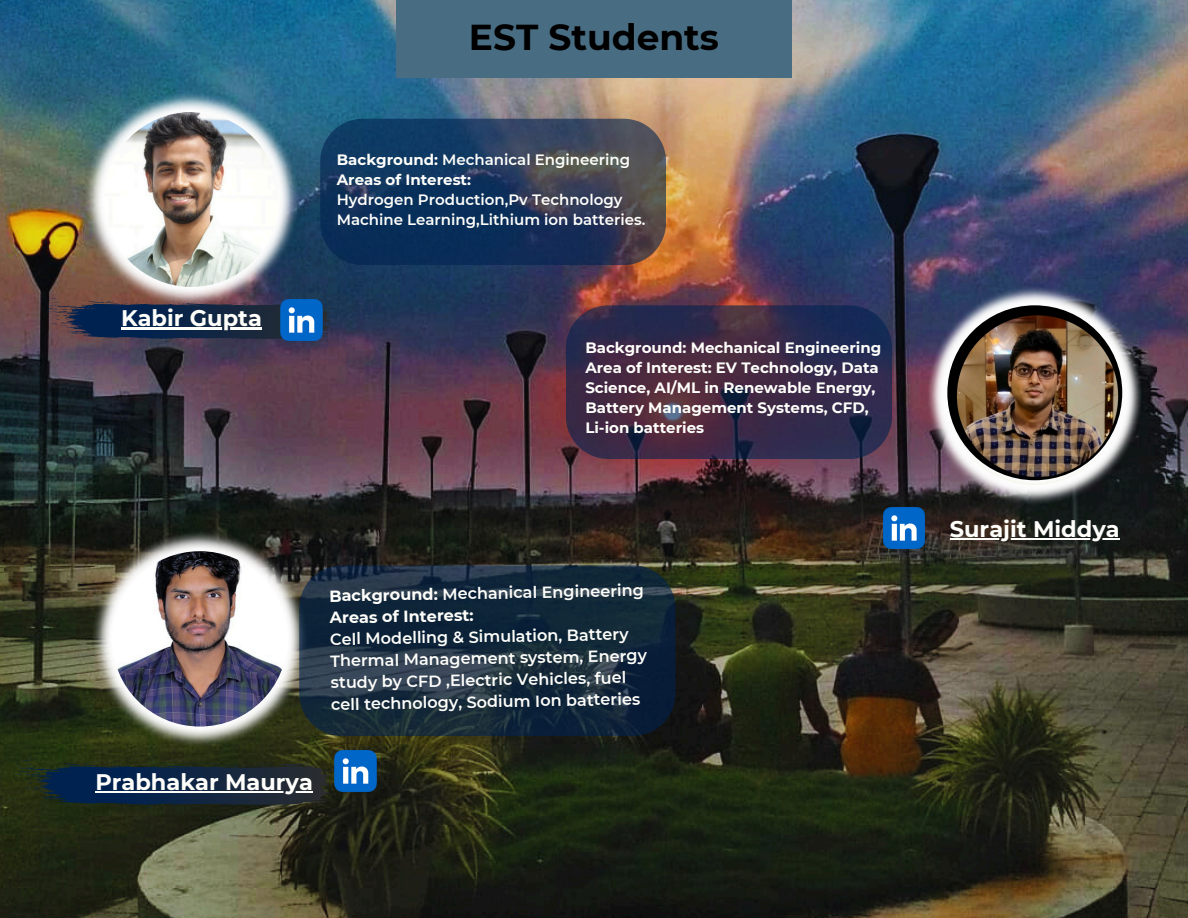
<style>
.page{position:relative;width:1188px;height:918px;background:#fff}
.page>*{position:absolute;margin:0;border:0;box-sizing:border-box;transform-origin:0 0}
.t1{font:700 36px "Montserrat";color:#000}
.t2{font:700 22.5px "Montserrat";color:#fefefa}
.t3{font:600 16.05px/21.8px "Montserrat";color:#fefefa}
.t4{font:700 16.05px "Montserrat";color:#fefefa}
.t5{font:700 15px/20.2px "Montserrat";color:#fefefa}
.t6{font:600 15px "Montserrat";color:#fefefa}
.s1{font-weight:700}
</style>
<div class="page">
<img style="left:0;top:0;width:1188px;height:918px">
<img style="left:84px;top:92px;width:215px;height:206px">
<img style="left:104px;top:112px;width:175px;height:175px;border-radius:50%">
<img style="left:939px;top:500px;width:204px;height:5px">
<img style="left:92px;top:531px;width:216px;height:216px">
<img style="left:112px;top:551px;width:175px;height:176px;border-radius:50%">
<svg style="left:43px;top:298px;width:224px;height:44px;background:#2b3149"></svg>
<svg style="left:14px;top:760px;width:323px;height:48px;background:#1a2b36"></svg>
<svg style="left:320px;top:119px;width:346px;height:146px;background:#243b5a"></svg>
<div style="left:396px;top:0;width:396px;height:77px;background:#486d83"></div>
<svg style="left:566px;top:305px;width:326px;height:154px;background:#392a48"></svg>
<svg style="left:299px;top:565px;width:376px;height:171px;background:#1a2e3e"></svg>
<hr style="left:95px;top:791px;width:218px;height:1px;background:#fefefa">
<img style="left:869px;top:493px;width:70px;height:70px">
<img style="left:320px;top:736px;width:70px;height:70px">
<hr style="left:121px;top:327px;width:141px;height:3px;background:#fefefa">
<img style="left:267px;top:285px;width:69px;height:70px">
<img style="left:927px;top:285px;width:216px;height:215px">
<img style="left:947px;top:305px;width:175px;height:175px;border-radius:50%">
<hr style="left:950px;top:538px;width:170px;height:1px;background:#fefefa">
<p class="t2" style="left:121px;top:305px;width:142px">Kabir Gupta</p>
<p class="t1" style="left:469px;top:15px;width:252px">EST Students</p>
<p class="t6" style="left:337px;top:150px;width:295px"><span class="s1">Background:</span> Mechanical Engineering</p>
<p class="t5" style="left:337px;top:169px;width:136px">Areas of Interest:</p>
<p class="t6" style="left:337px;top:191px;width:287px">Hydrogen Production,Pv Technology</p>
<p class="t6" style="left:337px;top:211px;width:310px">Machine Learning,Lithium ion batteries.</p>
<p class="t5" style="left:585px;top:337px;width:297px">Background: Mechanical Engineering</p>
<p class="t5" style="left:585px;top:357px;width:295px">Area of Interest: EV Technology, Data<br>Science, AI/ML in Renewable Energy,<br>Battery Management Systems, CFD,<br>Li-ion batteries</p>
<p class="t3" style="left:329px;top:585px;width:316px;rotate:-1deg"><span class="s1">Background:</span> Mechanical Engineering</p>
<h2 class="t4" style="left:330px;top:608px;width:146px;rotate:-1deg">Areas of Interest:</h2>
<p class="t3" style="left:330px;top:628px;width:318px;rotate:-1deg">Cell Modelling &amp; Simulation, Battery Thermal Management system, Energy study by CFD ,Electric Vehicles, fuel cell technology, Sodium Ion batteries</p>
<p class="t2" style="left:95px;top:768px;width:219px">Prabhakar Maurya</p>
<p class="t2" style="left:950px;top:515px;width:171px">Surajit Middya</p>
</div>
